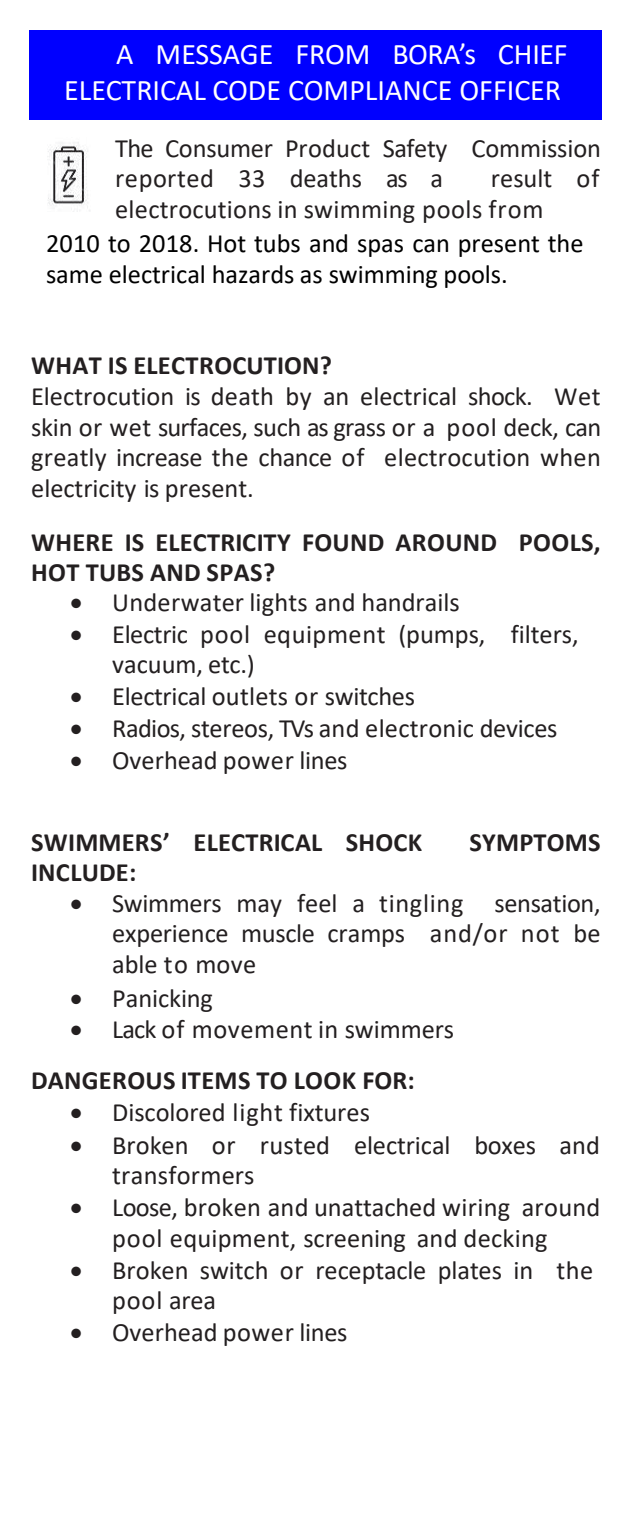
<style>
.page{position:relative;width:630px;height:1530px;background:#fff}
.page>*{position:absolute;margin:0;border:0;box-sizing:border-box;transform-origin:0 0}
.t1{font:30px/36.5px "Calibri";color:#fff;text-align:right}
.t2{font:26.5px/30.5px "Calibri";color:#231f20}
.t3{font:700 26.5px/30px "Calibri";letter-spacing:.01em;color:#231f20}
.t4{font:26.5px/31.5px "Calibri";color:#000}
</style>
<div class="page">
<div style="left:29px;top:30px;width:573px;height:89px;background:#00f"></div>
<img style="left:48px;top:142px;width:42px;height:69px">
<p class="t1" style="left:64px;top:35px;width:505px">A MESSAGE FROM BORA’s CHIEF<br>ELECTRICAL CODE COMPLIANCE OFFICER</p>
<p class="t2" style="left:115px;top:132px;width:488px">The Consumer Product Safety Commission reported 33 deaths as a</p>
<p class="t2" style="left:115px;top:163px;width:486px;text-indent:376px">result of electrocutions in swimming pools from</p>
<p class="t4" style="left:46px;top:227px;width:539px">2010 to 2018. Hot tubs and spas can present the same electrical hazards as swimming pools.</p>
<p class="t3" style="left:31px;top:350px;width:302px">WHAT IS ELECTROCUTION?</p>
<p class="t2" style="left:31px;top:380px;width:572px;text-align:justify">Electrocution is death by an electrical shock. Wet skin or wet surfaces, such as grass or a pool deck, can greatly increase the chance of electrocution when electricity is present.</p>
<p class="t3" style="left:31px;top:527px;width:571px">WHERE IS ELECTRICITY FOUND AROUND POOLS,<br>HOT TUBS AND SPAS?</p>
<p class="t2" style="left:70px;top:586px;width:391px">• Underwater lights and handrails</p>
<p class="t2" style="left:112px;top:619px;width:468px;text-indent:-42px">• Electric pool equipment (pumps, filters, vacuum, etc.)</p>
<p class="t2" style="left:70px;top:680px;width:346px">• Electrical outlets or switches</p>
<p class="t2" style="left:70px;top:713px;width:489px">• Radios, stereos, TVs and electronic devices</p>
<p class="t2" style="left:70px;top:744px;width:279px">• Overhead power lines</p>
<p class="t3" style="left:31px;top:827px;width:393px">SWIMMERS’ ELECTRICAL SHOCK</p>
<p class="t3" style="left:469px;top:827px;width:133px">SYMPTOMS</p>
<p class="t3" style="left:31px;top:857px;width:107px">INCLUDE:</p>
<p class="t2" style="left:112px;top:887px;width:490px;text-align:justify;text-indent:-42px">• Swimmers may feel a tingling sensation, experience muscle cramps and/or not be able to move</p>
<p class="t2" style="left:70px;top:982px;width:144px">• Panicking</p>
<p class="t2" style="left:70px;top:1014px;width:385px">• Lack of movement in swimmers</p>
<p class="t3" style="left:31px;top:1065px;width:385px">DANGEROUS ITEMS TO LOOK FOR:</p>
<p class="t2" style="left:70px;top:1096px;width:301px">• Discolored light fixtures</p>
<p class="t2" style="left:112px;top:1129px;width:489px;text-indent:-42px">• Broken or rusted electrical boxes and transformers</p>
<p class="t2" style="left:70px;top:1192px;width:532px;text-align:center">• Loose, broken and unattached wiring around pool equipment, screening and decking</p>
<p class="t2" style="left:112px;top:1255px;width:483px;text-indent:-42px">• Broken switch or receptacle plates in the pool area</p>
<p class="t2" style="left:70px;top:1316px;width:279px">• Overhead power lines</p>
</div>
